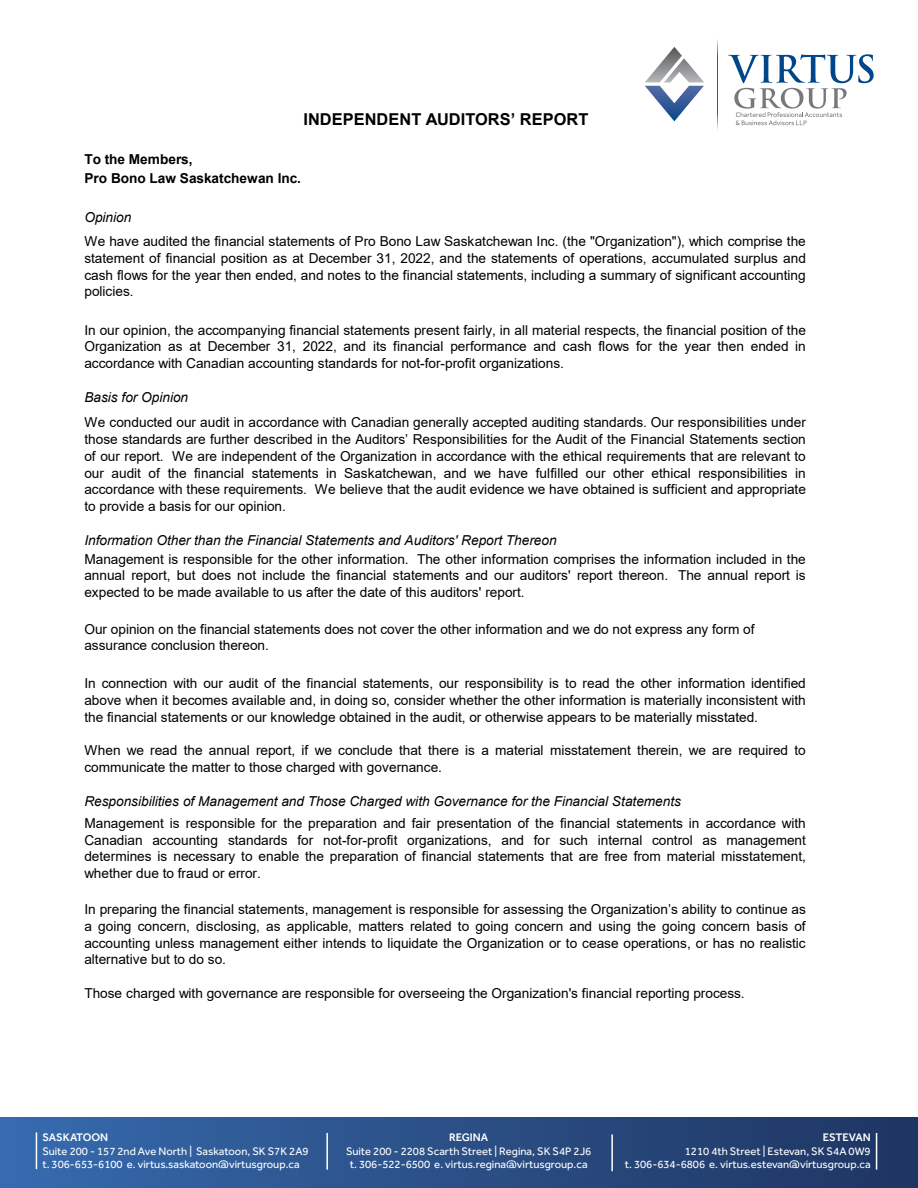
<style>
.page{position:relative;width:918px;height:1188px;background:#fff}
.page>*{position:absolute;margin:0;border:0;box-sizing:border-box;transform-origin:0 0}
.t1{font:700 16.35px "Arial";letter-spacing:.005em;color:#000}
.t2{font:13.65px/16.8px "Arial";letter-spacing:-.005em;color:#000;text-align:justify}
.t3{font:italic 13.65px "Arial";letter-spacing:-.005em;color:#000}
.t4{font:700 13.65px/18.9px "Arial";letter-spacing:-.005em;color:#000}
.t5{font:11.25px/13.5px "Effra";color:#fff}
.t6{font:500 11.25px "Effra";color:#fff}
</style>
<div class="page">
<div style="left:0;top:1117px;width:918px;height:71px;background:linear-gradient(to right,#376aae,#1e3560)"></div>
<svg style="left:645px;top:47px;width:59px;height:74px"></svg>
<svg style="left:717px;top:39px;width:1px;height:91px"></svg>
<svg style="left:728px;top:54px;width:146px;height:71px"></svg>
<hr style="left:876px;top:1133px;width:1px;height:37px;background:#fff">
<hr style="left:36px;top:1132px;width:1px;height:37px;background:#fff">
<hr style="left:326px;top:1133px;width:2px;height:37px;background:#fff">
<hr style="left:611px;top:1134px;width:2px;height:37px;background:#fff">
<p class="t1" style="left:303px;top:110px;width:286px">INDEPENDENT AUDITORS’ REPORT</p>
<p class="t4" style="left:84px;top:150px;width:218px">To the Members,<br>Pro Bono Law Saskatchewan Inc.</p>
<p class="t3" style="left:84px;top:210px;width:49px">Opinion</p>
<p class="t2" style="left:84px;top:233px;width:723px">We have audited the financial statements of Pro Bono Law Saskatchewan Inc. (the "Organization"), which comprise the statement of financial position as at December 31, 2022, and the statements of operations, accumulated surplus and cash flows for the year then ended, and notes to the financial statements, including a summary of significant accounting policies.</p>
<p class="t2" style="left:84px;top:321px;width:723px">In our opinion, the accompanying financial statements present fairly, in all material respects, the financial position of the Organization as at December 31, 2022, and its financial performance and cash flows for the year then ended in accordance with Canadian accounting standards for not-for-profit organizations.</p>
<p class="t3" style="left:84px;top:390px;width:105px">Basis for Opinion</p>
<p class="t2" style="left:84px;top:414px;width:723px">We conducted our audit in accordance with Canadian generally accepted auditing standards. Our responsibilities under those standards are further described in the Auditors’ Responsibilities for the Audit of the Financial Statements section of our report. We are independent of the Organization in accordance with the ethical requirements that are relevant to our audit of the financial statements in Saskatchewan, and we have fulfilled our other ethical responsibilities in accordance with these requirements. We believe that the audit evidence we have obtained is sufficient and appropriate to provide a basis for our opinion.</p>
<p class="t3" style="left:84px;top:533px;width:474px">Information Other than the Financial Statements and Auditors' Report Thereon</p>
<p class="t2" style="left:84px;top:550px;width:723px">Management is responsible for the other information. The other information comprises the information included in the annual report, but does not include the financial statements and our auditors' report thereon. The annual report is expected to be made available to us after the date of this auditors' report.</p>
<p class="t2" style="left:84px;top:620px;width:672px">Our opinion on the financial statements does not cover the other information and we do not express any form of assurance conclusion thereon.</p>
<p class="t2" style="left:84px;top:675px;width:723px">In connection with our audit of the financial statements, our responsibility is to read the other information identified above when it becomes available and, in doing so, consider whether the other information is materially inconsistent with the financial statements or our knowledge obtained in the audit, or otherwise appears to be materially misstated.</p>
<p class="t2" style="left:84px;top:742px;width:723px">When we read the annual report, if we conclude that there is a material misstatement therein, we are required to communicate the matter to those charged with governance.</p>
<p class="t3" style="left:84px;top:794px;width:598px">Responsibilities of Management and Those Charged with Governance for the Financial Statements</p>
<p class="t2" style="left:84px;top:815px;width:723px">Management is responsible for the preparation and fair presentation of the financial statements in accordance with Canadian accounting standards for not-for-profit organizations, and for such internal control as management determines is necessary to enable the preparation of financial statements that are free from material misstatement, whether due to fraud or error.</p>
<p class="t2" style="left:84px;top:901px;width:723px">In preparing the financial statements, management is responsible for assessing the Organization’s ability to continue as a going concern, disclosing, as applicable, matters related to going concern and using the going concern basis of accounting unless management either intends to liquidate the Organization or to cease operations, or has no realistic alternative but to do so.</p>
<p class="t2" style="left:84px;top:985px;width:662px">Those charged with governance are responsible for overseeing the Organization's financial reporting process.</p>
<p class="t6" style="left:42px;top:1131px;width:67px">SASKATOON</p>
<p class="t5" style="left:42px;top:1144px;width:268px">Suite 200 - 157 2nd Ave North | Saskatoon, SK S7K 2A9 t. 306-653-6100 e. virtus.saskatoon@virtusgroup.ca</p>
<p class="t6" style="left:449px;top:1131px;width:41px">REGINA</p>
<p class="t5" style="left:346px;top:1144px;width:247px;text-align:center">Suite 200 - 2208 Scarth Street | Regina, SK S4P 2J6 t. 306-522-6500 e. virtus.regina@virtusgroup.ca</p>
<p class="t6" style="left:823px;top:1131px;width:49px">ESTEVAN</p>
<p class="t5" style="left:625px;top:1144px;width:247px;text-align:right">1210 4th Street | Estevan, SK S4A 0W9<br>t. 306-634-6806 e. virtus.estevan@virtusgroup.ca</p>
</div>
